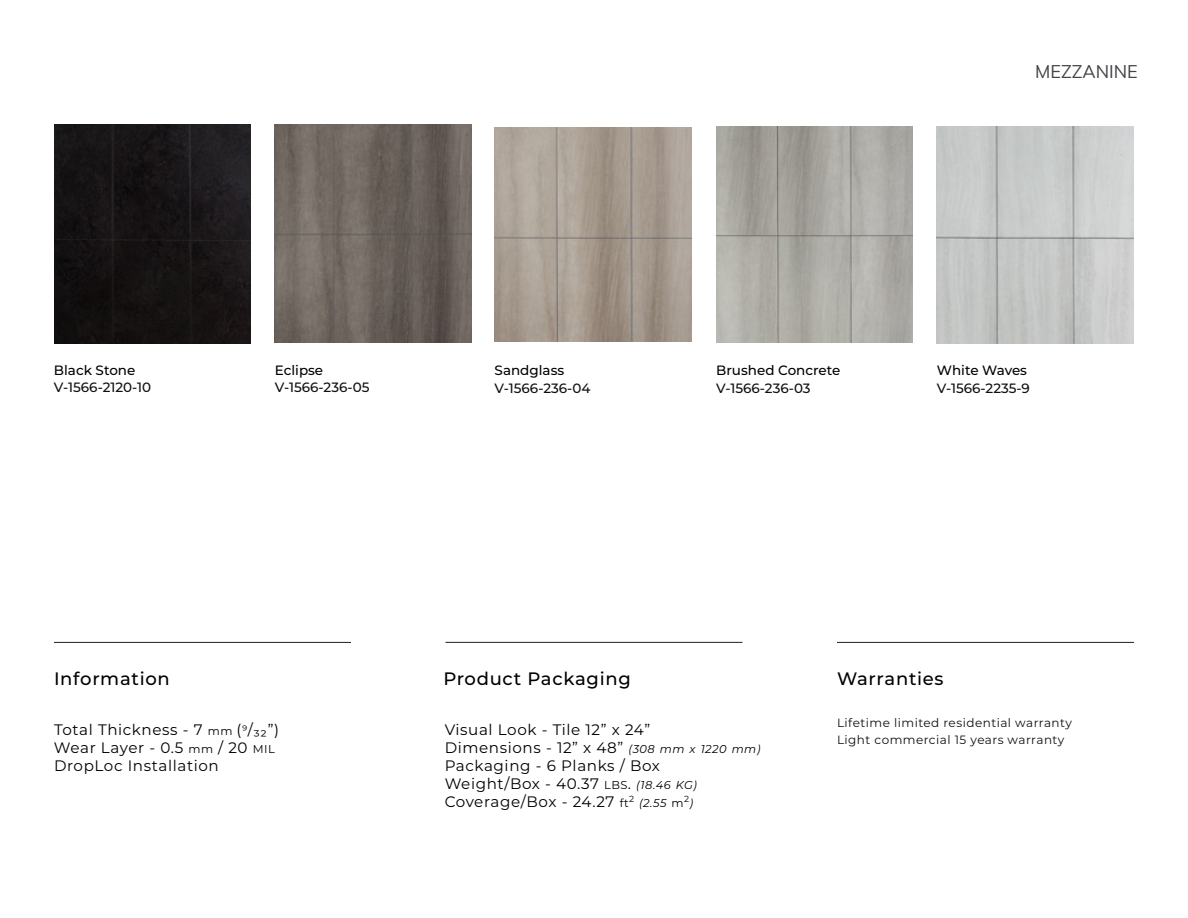
<style>
.page{position:relative;width:1188px;height:918px;background:#fff}
.page>*{position:absolute;margin:0;border:0;box-sizing:border-box;transform-origin:0 0}
.t1{font:500 18px "Montserrat";letter-spacing:.04em;color:#000101}
.t2{font:18px "Muli";color:#434348}
.t3{font:15.15px/18px "Montserrat";letter-spacing:.04em;color:#000101}
.t4{font:500 13.5px "Montserrat";color:#130e0f}
.t5{font:500 13.5px "Montserrat";color:#000101}
.t6{font:12px/17.1px "Montserrat";letter-spacing:.04em;color:#130e0f}
.s1{font-size:11.4px}
.s2{font-size:12.3px}
.s3{font-style:italic;font-size:11.4px}
</style>
<div class="page">
<hr style="left:446px;top:642px;width:296px;height:1px;background:#231f20">
<img style="left:54px;top:125px;width:196px;height:218px">
<img style="left:275px;top:125px;width:196px;height:217px">
<img style="left:495px;top:128px;width:196px;height:213px">
<img style="left:716px;top:126px;width:197px;height:217px">
<img style="left:937px;top:126px;width:196px;height:217px">
<hr style="left:54px;top:642px;width:297px;height:1px;background:#231f20">
<hr style="left:837px;top:642px;width:297px;height:1px;background:#231f20">
<p class="t2" style="left:1035px;top:59px;width:104px">MEZZANINE</p>
<p class="t5" style="left:54px;top:360px;width:83px">Black Stone</p>
<p class="t4" style="left:54px;top:377px;width:99px">V-1566-2120-10</p>
<p class="t5" style="left:275px;top:360px;width:50px">Eclipse</p>
<p class="t4" style="left:275px;top:377px;width:96px">V-1566-236-05</p>
<p class="t5" style="left:495px;top:361px;width:71px">Sandglass</p>
<p class="t4" style="left:495px;top:378px;width:97px">V-1566-236-04</p>
<p class="t5" style="left:716px;top:361px;width:126px">Brushed Concrete</p>
<p class="t4" style="left:716px;top:378px;width:96px">V-1566-236-03</p>
<p class="t5" style="left:937px;top:361px;width:92px">White Waves</p>
<p class="t4" style="left:937px;top:378px;width:95px">V-1566-2235-9</p>
<p class="t1" style="left:54px;top:666px;width:117px">Information</p>
<p class="t1" style="left:443px;top:666px;width:189px">Product Packaging</p>
<p class="t1" style="left:837px;top:666px;width:108px">Warranties</p>
<p class="t3" style="left:54px;top:720px;width:227px">Total Thickness - 7 <span class="s1">mm</span> (<span class="s2">9</span>/32”)<br>Wear Layer - 0.5 <span class="s1">mm</span> / 20 <span class="s1">MIL<br></span>DropLoc Installation</p>
<p class="t3" style="left:445px;top:720px;width:317px">Visual Look - Tile 12” x 24”<br>Dimensions - 12” x 48” <span class="s3">(308 mm x 1220 mm)<br></span>Packaging - 6 Planks / Box<br>Weight/Box - 40.37 <span class="s1">LBS</span>. <span class="s3">(18.46 KG)<br></span>Coverage/Box - 24.27 <span class="s1">ft</span><sup>2</sup> <span class="s3">(2.55</span> <span class="s1">m</span><sup>2</sup><span class="s3">)</span></p>
<p class="t6" style="left:837px;top:713px;width:236px">Lifetime limited residential warranty<br>Light commercial 15 years warranty</p>
</div>
